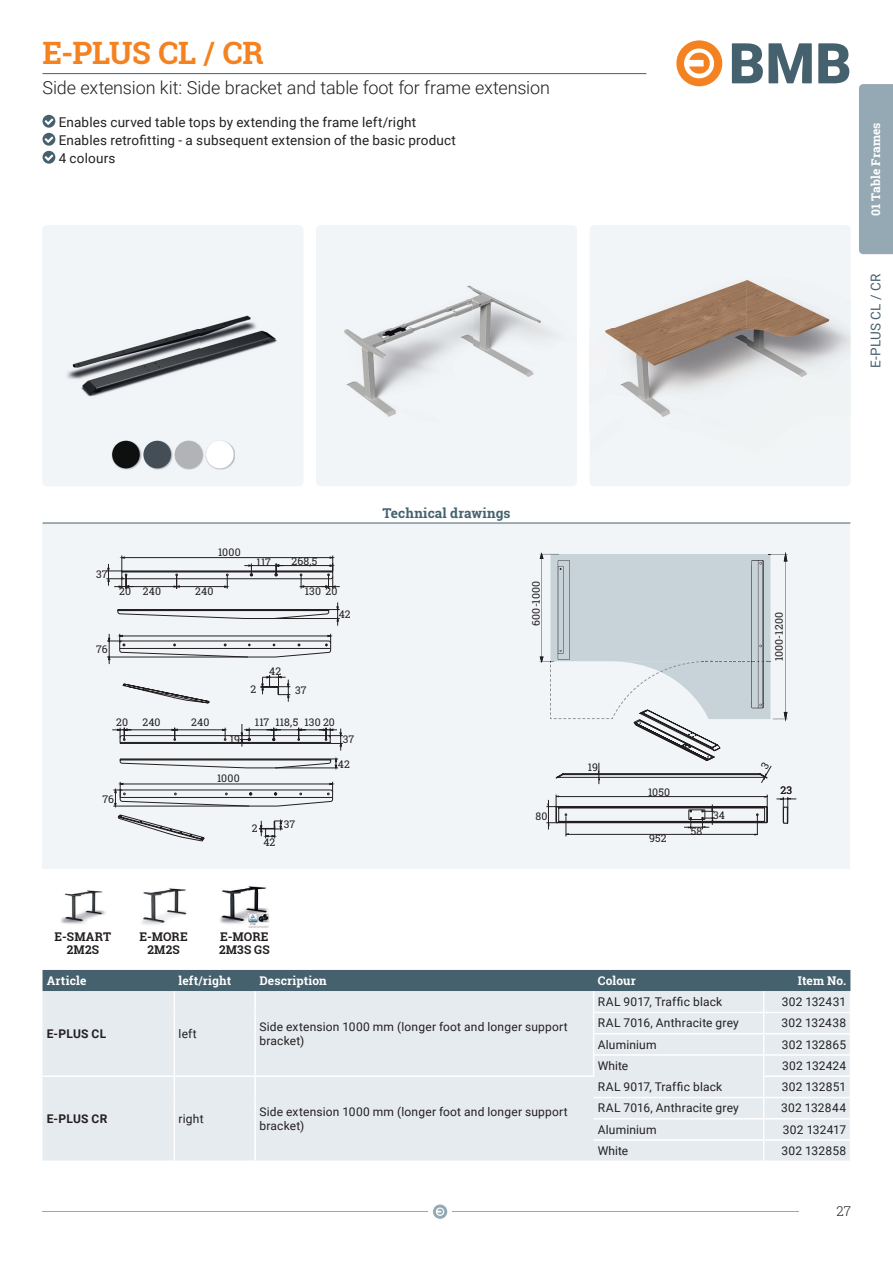
<style>
.page{position:relative;width:893px;height:1263px;background:#fff}
.page>*{position:absolute;margin:0;border:0;box-sizing:border-box;transform-origin:0 0}
.t1{font:700 30.9px "Roboto Slab";letter-spacing:-.015em;color:#f58220}
.t2{font:300 18px "Roboto";letter-spacing:-.01em;color:#231f20}
.t3{font:13.5px/18px "Roboto";letter-spacing:.01em;color:#231f20}
.t4{font:700 13.5px "Roboto Slab";letter-spacing:.01em;color:#46616e}
.t5{font:13.5px "Roboto";letter-spacing:.015em;color:#46616e}
.t6{font:300 13.5px "Roboto Slab";color:#231f20}
.t7{font:12px/14.4px "Roboto";letter-spacing:.015em;color:#231f20}
.t8{font:700 12px "Roboto Slab";letter-spacing:.005em;color:#fff}
.t9{font:700 12px/13.5px "Roboto Slab";letter-spacing:.015em;color:#231f20;text-align:center}
.t10{font:700 12px "Roboto";letter-spacing:.015em;color:#231f20}
.t11{font:10.5px "Roboto Slab";letter-spacing:.01em;color:#231f20}
</style>
<div class="page">
<hr style="left:43px;top:1211px;width:385px;height:1px;background:#94a9b4">
<hr style="left:452px;top:1211px;width:347px;height:1px;background:#94a9b4">
<svg style="left:433px;top:1204px;width:14px;height:15px"></svg>
<div style="left:859px;top:84px;width:34px;height:170px;background:#95a9b4"></div>
<hr style="left:43px;top:73px;width:603px;height:1px;background:#46616e">
<svg style="left:732px;top:43px;width:80px;height:40px"></svg>
<svg style="left:818px;top:43px;width:31px;height:40px"></svg>
<svg style="left:676px;top:40px;width:46px;height:46px"></svg>
<img style="left:316px;top:225px;width:261px;height:258px">
<img style="left:590px;top:225px;width:261px;height:258px">
<div style="left:43px;top:523px;width:807px;height:346px;background:#f2f5f7"></div>
<img style="left:43px;top:225px;width:260px;height:261px">
<img style="left:143px;top:440px;width:29px;height:30px">
<div style="left:143px;top:441px;width:28px;height:27px;background:#434e57;border-radius:50%"></div>
<img style="left:174px;top:440px;width:30px;height:30px">
<div style="left:175px;top:441px;width:27px;height:27px;background:#b2b3b7;border-radius:50%"></div>
<img style="left:206px;top:440px;width:29px;height:30px">
<div style="left:206px;top:441px;width:28px;height:27px;background:#fff;border-radius:50%"></div>
<img style="left:112px;top:440px;width:29px;height:30px">
<div style="left:112px;top:441px;width:28px;height:27px;background:#0e1010;border-radius:50%"></div>
<svg style="left:123px;top:683px;width:86px;height:20px"></svg>
<svg style="left:117px;top:602px;width:223px;height:24px"></svg>
<svg style="left:260px;top:675px;width:30px;height:27px"></svg>
<svg style="left:107px;top:634px;width:224px;height:30px"></svg>
<svg style="left:118px;top:815px;width:86px;height:26px"></svg>
<hr style="left:113px;top:806px;width:136px;height:1px;background:#231f20">
<svg style="left:113px;top:782px;width:220px;height:24px"></svg>
<hr style="left:275px;top:768px;width:63px;height:1px;background:#231f20">
<svg style="left:120px;top:758px;width:218px;height:10px"></svg>
<svg style="left:259px;top:820px;width:24px;height:18px"></svg>
<svg style="left:112px;top:724px;width:231px;height:26px"></svg>
<svg style="left:546px;top:794px;width:222px;height:43px"></svg>
<svg style="left:776px;top:797px;width:20px;height:27px"></svg>
<svg style="left:106px;top:555px;width:234px;height:34px"></svg>
<img style="left:61px;top:890px;width:45px;height:34px">
<img style="left:142px;top:888px;width:45px;height:37px">
<img style="left:220px;top:886px;width:50px;height:41px">
<svg style="left:43px;top:970px;width:808px;height:190px;background:#d4dce1"></svg>
<hr style="left:43px;top:523px;width:807px;height:1px;background:#46616e">
<svg style="left:43px;top:115px;width:12px;height:49px"></svg>
<svg style="left:540px;top:554px;width:248px;height:230px"></svg>
<h1 class="t1" style="left:43px;top:32px;width:223px">E-PLUS CL / CR</h1>
<h2 class="t2" style="left:43px;top:75px;width:509px">Side extension kit: Side bracket and table foot for frame extension</h2>
<p class="t3" style="left:59px;top:112px;width:399px">Enables curved table tops by extending the frame left/right<br>Enables retrofitting - a subsequent extension of the basic product<br>4 colours</p>
<p class="t8" style="left:868px;top:216px;width:95px;rotate:-90deg">01 Table Frames</p>
<p class="t5" style="left:866px;top:368px;width:96px;rotate:-90deg">E-PLUS CL / CR</p>
<p class="t11" style="left:96px;top:567px;width:13px">37</p>
<p class="t11" style="left:119px;top:584px;width:13px">20</p>
<p class="t11" style="left:218px;top:545px;width:24px">1000</p>
<p class="t11" style="left:257px;top:555px;width:16px">117</p>
<p class="t11" style="left:291px;top:554px;width:27px">268,5</p>
<p class="t11" style="left:143px;top:584px;width:20px">240</p>
<p class="t11" style="left:195px;top:584px;width:20px">240</p>
<p class="t11" style="left:305px;top:584px;width:34px">130 20</p>
<p class="t11" style="left:339px;top:607px;width:13px">42</p>
<p class="t11" style="left:96px;top:642px;width:13px">76</p>
<p class="t11" style="left:116px;top:715px;width:13px">20</p>
<p class="t11" style="left:142px;top:715px;width:20px">240</p>
<p class="t11" style="left:191px;top:715px;width:20px">240</p>
<p class="t11" style="left:230px;top:732px;width:12px">19</p>
<p class="t11" style="left:217px;top:771px;width:24px">1000</p>
<p class="t11" style="left:269px;top:664px;width:13px">42</p>
<p class="t11" style="left:250px;top:682px;width:7px">2</p>
<p class="t11" style="left:295px;top:683px;width:13px">37</p>
<p class="t11" style="left:255px;top:715px;width:82px">117 118,5 130 20</p>
<p class="t11" style="left:343px;top:732px;width:13px">37</p>
<p class="t11" style="left:338px;top:757px;width:13px">42</p>
<p class="t11" style="left:103px;top:791px;width:13px">76</p>
<p class="t11" style="left:252px;top:821px;width:7px">2</p>
<p class="t11" style="left:263px;top:835px;width:13px">42</p>
<p class="t11" style="left:284px;top:817px;width:13px">37</p>
<p class="t4" style="left:382px;top:504px;width:130px">Technical drawings</p>
<p class="t11" style="left:529px;top:626px;width:46px;rotate:-90deg">600-1000</p>
<p class="t11" style="left:588px;top:760px;width:12px">19</p>
<p class="t11" style="left:648px;top:785px;width:24px">1050</p>
<p class="t11" style="left:649px;top:831px;width:19px">952</p>
<p class="t11" style="left:536px;top:809px;width:13px">80</p>
<p class="t11" style="left:713px;top:808px;width:13px">34</p>
<p class="t11" style="left:691px;top:823px;width:13px">58</p>
<p class="t9" style="left:55px;top:930px;width:58px">E-SMART<br>2M2S</p>
<p class="t9" style="left:140px;top:930px;width:50px">E-MORE<br>2M2S</p>
<p class="t9" style="left:219px;top:930px;width:52px;text-align:left">E-MORE<br>2M3S GS</p>
<p class="t11" style="left:772px;top:661px;width:51px;rotate:-90deg">1000-1200</p>
<p class="t11" style="left:780px;top:783px;width:13px">23</p>
<p class="t8" style="left:47px;top:972px;width:41px">Article</p>
<p class="t8" style="left:179px;top:972px;width:54px">left/right</p>
<p class="t8" style="left:259px;top:972px;width:69px">Description</p>
<p class="t8" style="left:598px;top:972px;width:40px">Colour</p>
<p class="t8" style="left:798px;top:972px;width:50px">Item No.</p>
<p class="t10" style="left:47px;top:1025px;width:61px">E-PLUS CL</p>
<p class="t7" style="left:179px;top:1026px;width:20px">left</p>
<p class="t7" style="left:259px;top:1019px;width:310px">Side extension 1000 mm (longer foot and longer support bracket)</p>
<p class="t10" style="left:47px;top:1110px;width:62px">E-PLUS CR</p>
<p class="t7" style="left:179px;top:1111px;width:27px">right</p>
<p class="t7" style="left:259px;top:1104px;width:310px">Side extension 1000 mm (longer foot and longer support bracket)</p>
<p class="t7" style="left:598px;top:994px;width:126px">RAL 9017, Traffic black</p>
<p class="t7" style="left:782px;top:994px;width:66px">302 132431</p>
<p class="t7" style="left:598px;top:1015px;width:143px">RAL 7016, Anthracite grey</p>
<p class="t7" style="left:781px;top:1015px;width:66px">302 132438</p>
<p class="t7" style="left:598px;top:1037px;width:60px">Aluminium</p>
<p class="t7" style="left:782px;top:1037px;width:66px">302 132865</p>
<p class="t7" style="left:598px;top:1058px;width:32px">White</p>
<p class="t7" style="left:782px;top:1058px;width:66px">302 132424</p>
<p class="t7" style="left:598px;top:1079px;width:126px">RAL 9017, Traffic black</p>
<p class="t7" style="left:782px;top:1079px;width:66px">302 132851</p>
<p class="t7" style="left:598px;top:1100px;width:143px">RAL 7016, Anthracite grey</p>
<p class="t7" style="left:781px;top:1100px;width:67px">302 132844</p>
<p class="t7" style="left:598px;top:1122px;width:60px">Aluminium</p>
<p class="t7" style="left:783px;top:1122px;width:65px">302 132417</p>
<p class="t7" style="left:598px;top:1143px;width:32px">White</p>
<p class="t7" style="left:782px;top:1143px;width:66px">302 132858</p>
<p class="t6" style="left:836px;top:1202px;width:16px">27</p>
</div>
